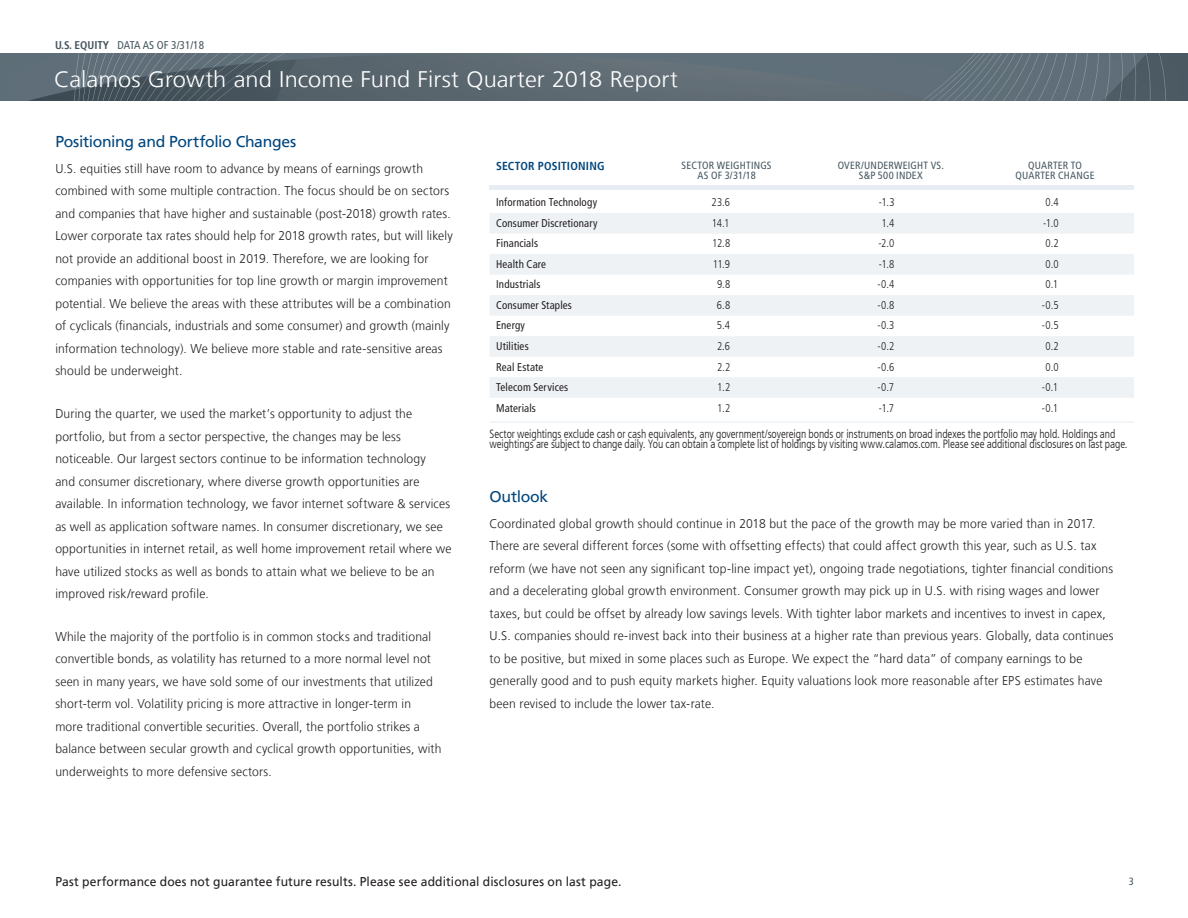
<style>
.page{position:relative;width:1188px;height:918px;background:#fff}
.page>*{position:absolute;margin:0;border:0;box-sizing:border-box;transform-origin:0 0}
.t1{font:300 22.5px "Frutiger LT";color:#fff;scale:1.05 1}
.t2{font:15.75px "Frutiger LT";letter-spacing:-.02em;color:#00467e}
.t3{font:300 12.75px/22.5px "Frutiger LT";letter-spacing:.015em;color:#231f20;scale:.95 1}
.t4{font:12.75px "Frutiger LT";letter-spacing:.01em;color:#231f20;scale:.95 1}
.t5{font:300 condensed 12px/10.5px "Frutiger LT";letter-spacing:-.01em;color:#231f20;scale:.95 1}
.t6{font:700 condensed 11.7px "Frutiger LT";letter-spacing:.02em;color:#00467e}
.t7{font:condensed 11.25px "Frutiger LT";letter-spacing:.015em;color:#231f20}
.t8{font:300 condensed 11.25px "Frutiger LT";letter-spacing:-.035em;color:#231f20}
.t9{font:condensed 11.25px "Frutiger LT";color:#45555f}
.t10{font:condensed 10.5px/10.5px "Frutiger LT";letter-spacing:.02em;color:#45555f;text-align:center}
.s1{font-weight:700}
</style>
<div class="page">
<svg style="left:0;top:54px;width:1188px;height:47px;fill:#5f6e77"></svg>
<div style="left:490px;top:185px;width:644px;height:5px;background:#e7edf2"></div>
<svg style="left:490px;top:213px;width:644px;height:185px;fill:#eef2f5"></svg>
<hr style="left:490px;top:422px;width:151px;height:1px;background:#e7edf2">
<hr style="left:641px;top:422px;width:165px;height:1px;background:#e7edf2">
<hr style="left:806px;top:422px;width:164px;height:1px;background:#e7edf2">
<hr style="left:970px;top:422px;width:164px;height:1px;background:#e7edf2">
<p class="t9" style="left:55px;top:39px;width:151px"><span class="s1">U.S. EQUITY</span> DATA AS OF 3/31/18</p>
<h1 class="t1" style="left:54px;top:66px;width:596px">Calamos Growth and Income Fund First Quarter 2018 Report</h1>
<p class="t2" style="left:55px;top:132px;width:242px">Positioning and Portfolio Changes</p>
<p class="t3" style="left:55px;top:157px;width:420px">U.S. equities still have room to advance by means of earnings growth combined with some multiple contraction. The focus should be on sectors and companies that have higher and sustainable (post-2018) growth rates.<br>Lower corporate tax rates should help for 2018 growth rates, but will likely not provide an additional boost in 2019. Therefore, we are looking for companies with opportunities for top line growth or margin improvement potential. We believe the areas with these attributes will be a combination of cyclicals (financials, industrials and some consumer) and growth (mainly information technology). We believe more stable and rate-sensitive areas should be underweight.</p>
<p class="t3" style="left:55px;top:403px;width:418px">During the quarter, we used the market’s opportunity to adjust the portfolio, but from a sector perspective, the changes may be less noticeable. Our largest sectors continue to be information technology<br>and consumer discretionary, where diverse growth opportunities are available. In information technology, we favor internet software &amp; services as well as application software names. In consumer discretionary, we see opportunities in internet retail, as well home improvement retail where we have utilized stocks as well as bonds to attain what we believe to be an improved risk/reward profile.</p>
<p class="t3" style="left:55px;top:625px;width:408px">While the majority of the portfolio is in common stocks and traditional convertible bonds, as volatility has returned to a more normal level not seen in many years, we have sold some of our investments that utilized short-term vol. Volatility pricing is more attractive in longer-term in more traditional convertible securities. Overall, the portfolio strikes a balance between secular growth and cyclical growth opportunities, with underweights to more defensive sectors.</p>
<p class="t6" style="left:496px;top:159px;width:110px">SECTOR POSITIONING</p>
<p class="t10" style="left:682px;top:160px;width:91px">SECTOR WEIGHTINGS<br>AS OF 3/31/18</p>
<p class="t10" style="left:838px;top:160px;width:108px">OVER/UNDERWEIGHT VS.<br>S&amp;P 500 INDEX</p>
<p class="t10" style="left:1016px;top:160px;width:81px">QUARTER TO<br>QUARTER CHANGE</p>
<p class="t7" style="left:496px;top:195px;width:103px">Information Technology</p>
<p class="t8" style="left:712px;top:195px;width:20px">23.6</p>
<p class="t8" style="left:879px;top:195px;width:17px">-1.3</p>
<p class="t8" style="left:1045px;top:195px;width:15px">0.4</p>
<p class="t7" style="left:496px;top:216px;width:103px">Consumer Discretionary</p>
<p class="t8" style="left:712px;top:217px;width:19px">14.1</p>
<p class="t8" style="left:882px;top:217px;width:14px">1.4</p>
<p class="t8" style="left:1043px;top:217px;width:17px">-1.0</p>
<p class="t7" style="left:496px;top:237px;width:43px">Financials</p>
<p class="t8" style="left:712px;top:237px;width:20px">12.8</p>
<p class="t8" style="left:878px;top:237px;width:17px">-2.0</p>
<p class="t8" style="left:1045px;top:237px;width:15px">0.2</p>
<p class="t7" style="left:496px;top:257px;width:52px">Health Care</p>
<p class="t8" style="left:713px;top:258px;width:19px">11.9</p>
<p class="t8" style="left:879px;top:258px;width:17px">-1.8</p>
<p class="t8" style="left:1045px;top:258px;width:15px">0.0</p>
<p class="t7" style="left:496px;top:278px;width:46px">Industrials</p>
<p class="t8" style="left:717px;top:278px;width:15px">9.8</p>
<p class="t8" style="left:878px;top:278px;width:18px">-0.4</p>
<p class="t8" style="left:1045px;top:278px;width:14px">0.1</p>
<p class="t7" style="left:496px;top:299px;width:77px">Consumer Staples</p>
<p class="t8" style="left:717px;top:299px;width:15px">6.8</p>
<p class="t8" style="left:878px;top:299px;width:18px">-0.8</p>
<p class="t8" style="left:1042px;top:299px;width:18px">-0.5</p>
<p class="t7" style="left:496px;top:319px;width:31px">Energy</p>
<p class="t8" style="left:717px;top:319px;width:15px">5.4</p>
<p class="t8" style="left:878px;top:319px;width:19px">-0.3</p>
<p class="t8" style="left:1042px;top:319px;width:18px">-0.5</p>
<p class="t7" style="left:496px;top:340px;width:34px">Utilities</p>
<p class="t8" style="left:717px;top:340px;width:15px">2.6</p>
<p class="t8" style="left:878px;top:340px;width:18px">-0.2</p>
<p class="t8" style="left:1045px;top:340px;width:15px">0.2</p>
<p class="t7" style="left:496px;top:360px;width:49px">Real Estate</p>
<p class="t8" style="left:717px;top:360px;width:15px">2.2</p>
<p class="t8" style="left:878px;top:360px;width:18px">-0.6</p>
<p class="t8" style="left:1045px;top:360px;width:15px">0.0</p>
<p class="t7" style="left:496px;top:381px;width:74px">Telecom Services</p>
<p class="t8" style="left:717px;top:381px;width:14px">1.2</p>
<p class="t8" style="left:878px;top:381px;width:18px">-0.7</p>
<p class="t8" style="left:1042px;top:381px;width:18px">-0.1</p>
<p class="t7" style="left:496px;top:401px;width:41px">Materials</p>
<p class="t8" style="left:717px;top:401px;width:14px">1.2</p>
<p class="t8" style="left:879px;top:401px;width:17px">-1.7</p>
<p class="t8" style="left:1042px;top:401px;width:18px">-0.1</p>
<p class="t5" style="left:490px;top:428px;width:673px">Sector weightings exclude cash or cash equivalents, any government/sovereign bonds or instruments on broad indexes the portfolio may hold. Holdings and weightings are subject to change daily. You can obtain a complete list of holdings by visiting www.calamos.com. Please see additional disclosures on last page.</p>
<p class="t2" style="left:490px;top:487px;width:60px">Outlook</p>
<p class="t3" style="left:490px;top:512px;width:658px">Coordinated global growth should continue in 2018 but the pace of the growth may be more varied than in 2017.<br>There are several different forces (some with offsetting effects) that could affect growth this year, such as U.S. tax reform (we have not seen any significant top-line impact yet), ongoing trade negotiations, tighter financial conditions and a decelerating global growth environment. Consumer growth may pick up in U.S. with rising wages and lower taxes, but could be offset by already low savings levels. With tighter labor markets and incentives to invest in capex, U.S. companies should re-invest back into their business at a higher rate than previous years. Globally, data continues to be positive, but mixed in some places such as Europe. We expect the “hard data” of company earnings to be generally good and to push equity markets higher. Equity valuations look more reasonable after EPS estimates have been revised to include the lower tax-rate.</p>
<p class="t4" style="left:55px;top:874px;width:597px">Past performance does not guarantee future results. Please see additional disclosures on last page.</p>
<p class="t10" style="left:1129px;top:877px;width:7px">3</p>
</div>
